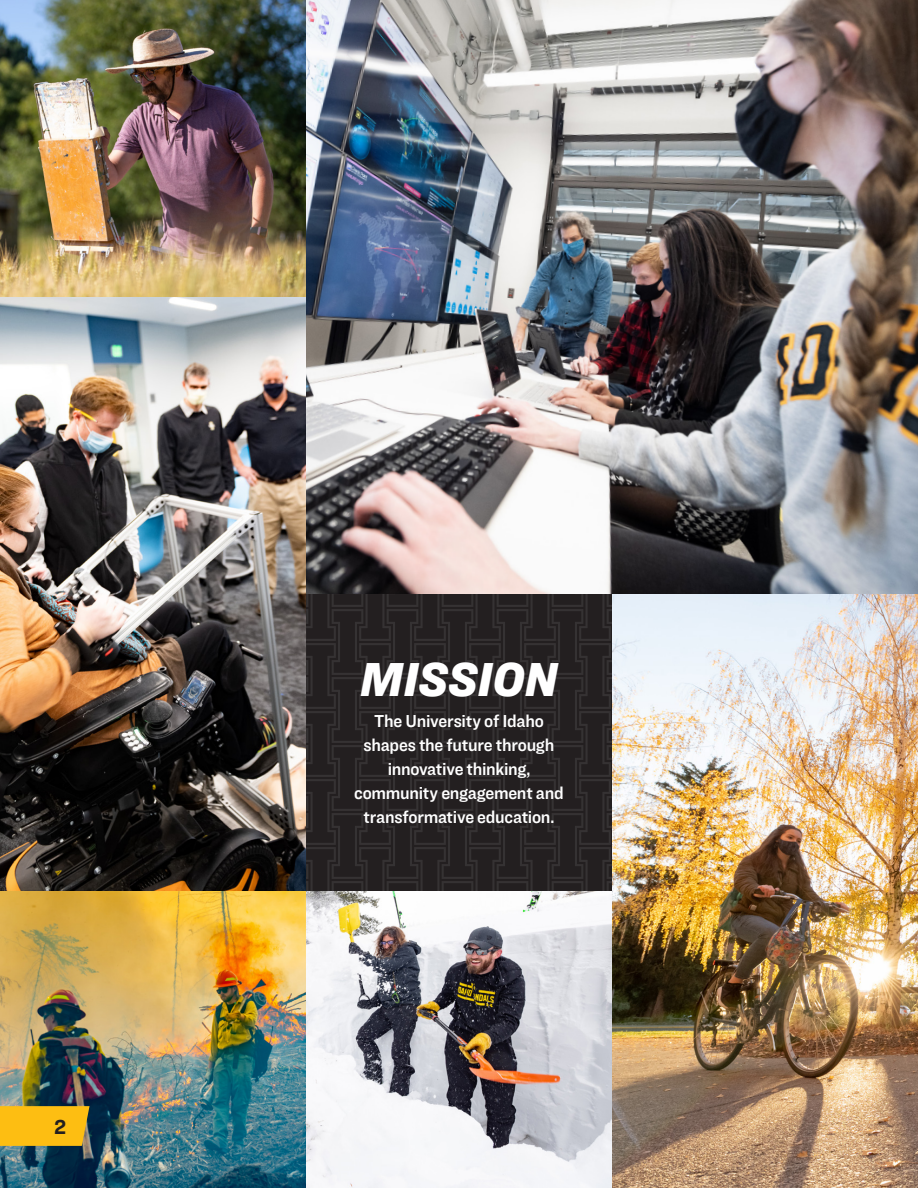
<style>
.page{position:relative;width:918px;height:1188px;background:#fff}
.page>*{position:absolute;margin:0;border:0;box-sizing:border-box;transform-origin:0 0}
.head_story{font:italic 900 49.5px "Ringside Narrow";color:#fff}
.t1{font:700 21px "Ringside Narrow";color:#231f20}
.body_bigger{font:18px/24px "Ringside Narrow Semi";letter-spacing:-.015em;color:#fff;text-align:center}
</style>
<div class="page">
<img style="left:306px;top:891px;width:306px;height:297px">
<img style="left:0;top:0;width:306px;height:1188px">
<img style="left:612px;top:594px;width:306px;height:594px">
<img style="left:306px;top:0;width:612px;height:594px">
<svg style="left:306px;top:594px;width:306px;height:297px;background:#272324"></svg>
<hr style="left:917px;top:297px;width:1px;height:297px;background:#fff">
<svg style="left:0;top:1106px;width:90px;height:40px;background:#f4b916"></svg>
<p class="t1" style="left:54px;top:1112px;width:14px">2</p>
<p class="head_story" style="left:360px;top:642px;width:199px">MISSION</p>
<p class="body_bigger" style="left:354px;top:708px;width:211px">The University of Idaho shapes the future through innovative thinking, community engagement and transformative education.</p>
</div>
